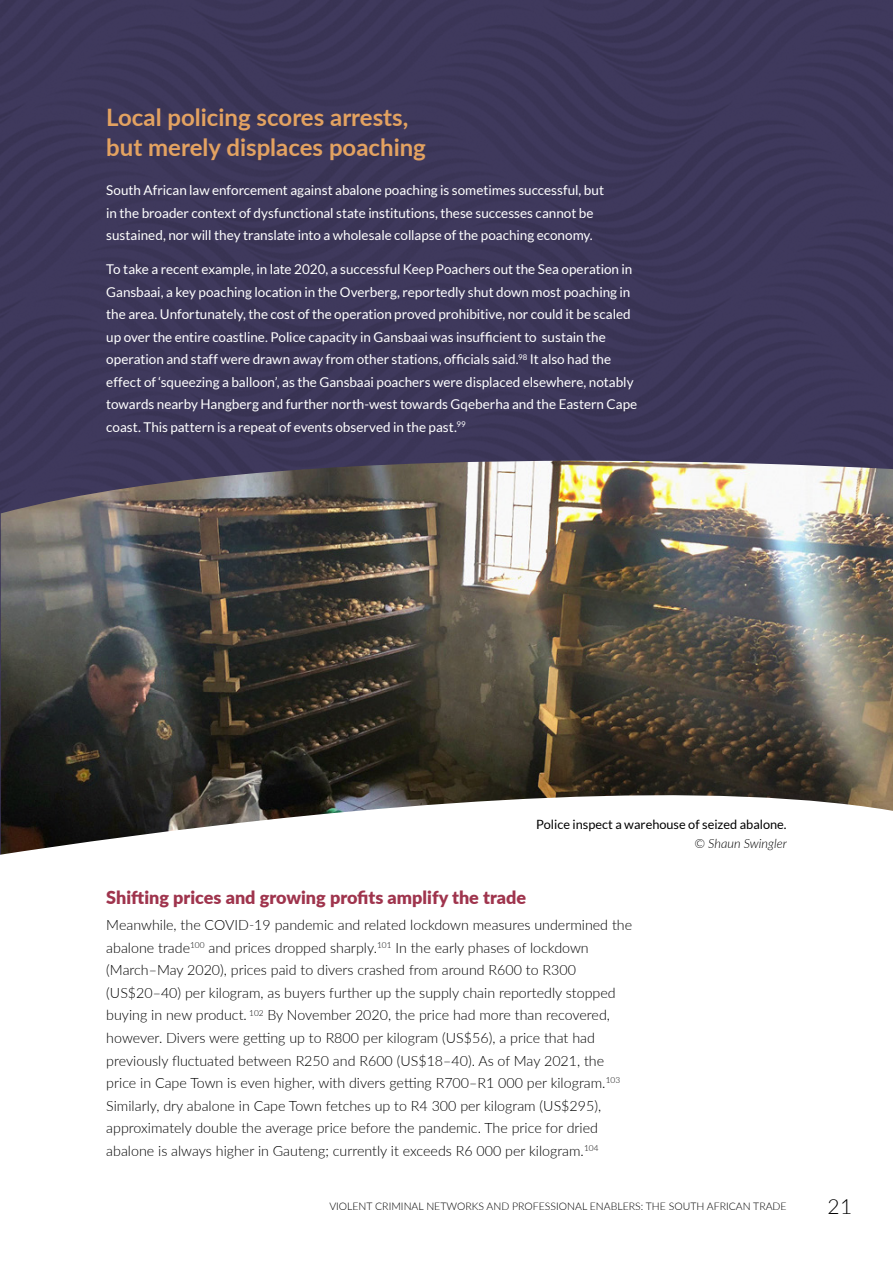
<style>
.page{position:relative;width:893px;height:1263px;background:#fff}
.page>*{position:absolute;margin:0;border:0;box-sizing:border-box;transform-origin:0 0}
.t1{font:700 24px/30px "Lato";color:#e3a261}
.t2{font:300 21px "Lato";color:#000}
.t3{font:900 18px "Lato";color:#9f344d}
.t4{font:300 14.25px/22.5px "Lato";color:#000}
.t5{font:13.5px/22.5px "Lato";letter-spacing:-.005em;color:#fff}
.t6{font:12.75px "Lato";color:#000}
.t7{font:italic 300 12.75px "Lato";color:#000}
.t8{font:300 10.5px "Lato";color:#000}
</style>
<div class="page">
<div style="left:1px;top:0;width:892px;height:461px;background:#3e385b"></div>
<img style="left:1px;top:461px;width:892px;height:240px">
<svg style="left:1px;top:701px;width:892px;height:154px"></svg>
<img style="left:0;top:0;width:1px;height:587px">
<svg style="left:0;top:434px;width:1px;height:421px"></svg>
<h1 class="t1" style="left:106px;top:101px;width:321px">Local policing scores arrests, but merely displaces poaching</h1>
<p class="t5" style="left:106px;top:179px;width:499px">South African law enforcement against abalone poaching is sometimes successful, but in the broader context of dysfunctional state institutions, these successes cannot be sustained, nor will they translate into a wholesale collapse of the poaching economy.</p>
<p class="t5" style="left:106px;top:258px;width:533px">To take a recent example, in late 2020, a successful Keep Poachers out the Sea operation in Gansbaai, a key poaching location in the Overberg, reportedly shut down most poaching in the area. Unfortunately, the cost of the operation proved prohibitive, nor could it be scaled up over the entire coastline. Police capacity in Gansbaai was insufficient to sustain the operation and staff were drawn away from other stations, officials said.<sup>98</sup> It also had the effect of ‘squeezing a balloon’, as the Gansbaai poachers were displaced elsewhere, notably towards nearby Hangberg and further north-west towards Gqeberha and the Eastern Cape coast. This pattern is a repeat of events observed in the past.<sup>99</sup></p>
<p class="t6" style="left:536px;top:817px;width:252px">Police inspect a warehouse of seized abalone.</p>
<p class="t7" style="left:694px;top:835px;width:94px">© Shaun Swingler</p>
<h3 class="t3" style="left:106px;top:884px;width:421px">Shifting prices and growing profits amplify the trade</h3>
<p class="t4" style="left:106px;top:913px;width:527px">Meanwhile, the COVID-19 pandemic and related lockdown measures undermined the abalone trade<sup>100</sup> and prices dropped sharply.<sup>101</sup> In the early phases of lockdown (March–May 2020), prices paid to divers crashed from around R600 to R300 (US$20–40) per kilogram, as buyers further up the supply chain reportedly stopped buying in new product. <sup>102</sup> By November 2020, the price had more than recovered, however. Divers were getting up to R800 per kilogram (US$56), a price that had previously fluctuated between R250 and R600 (US$18–40). As of May 2021, the price in Cape Town is even higher, with divers getting R700–R1 000 per kilogram.<sup>103<br></sup>Similarly, dry abalone in Cape Town fetches up to R4 300 per kilogram (US$295), approximately double the average price before the pandemic. The price for dried abalone is always higher in Gauteng; currently it exceeds R6 000 per kilogram.<sup>104</sup></p>
<p class="t8" style="left:329px;top:1199px;width:459px">VIOLENT CRIMINAL NETWORKS AND PROFESSIONAL ENABLERS: THE SOUTH AFRICAN TRADE</p>
<h2 class="t2" style="left:827px;top:1192px;width:26px">21</h2>
<p class="t8" style="left:677px;top:1199px;width:111px">EXECUTIVE SUMMARY</p>
</div>
